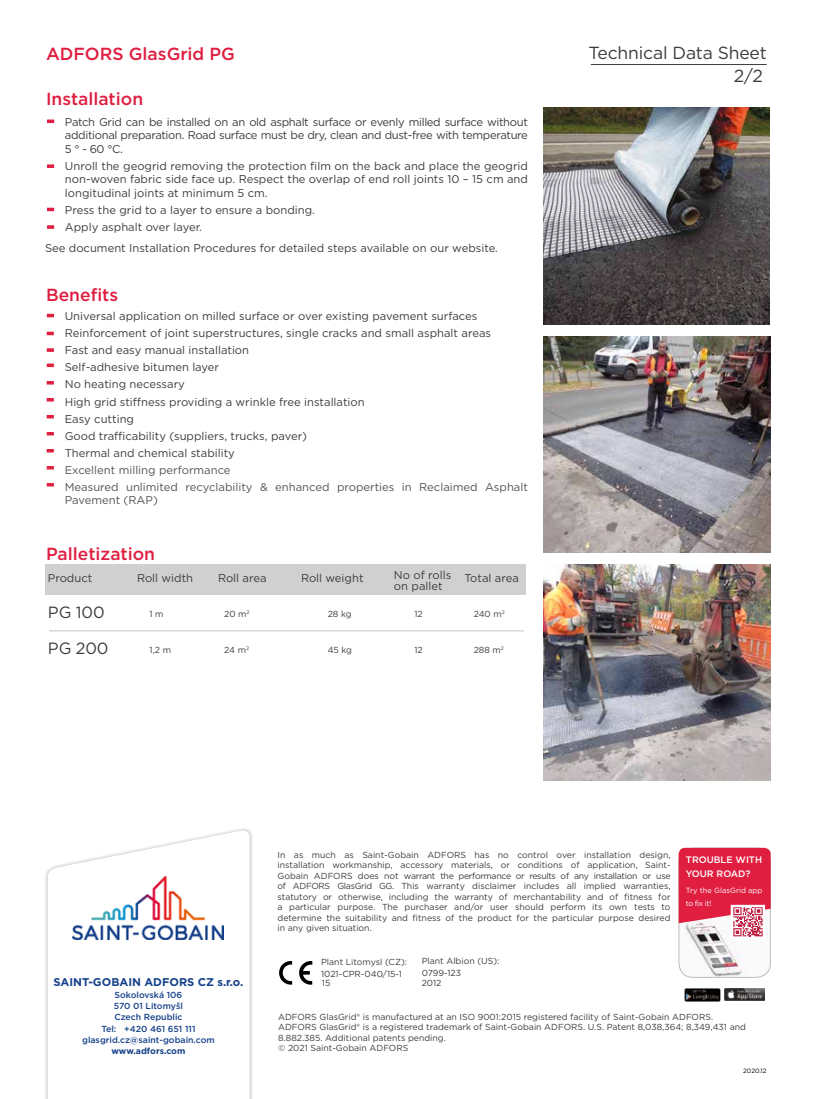
<style>
.page{position:relative;width:815px;height:1099px;background:#fff}
.page>*{position:absolute;margin:0;border:0;box-sizing:border-box;transform-origin:0 0}
.t1{font:500 17.5px "Gotham";color:#df1e40}
.t2{font:17.5px/23.4px "Gotham";letter-spacing:-.01em;color:#3c3c3b;text-align:right}
.t3{font:16.25px "Gotham";letter-spacing:-.01em;color:#3c3c3b}
.t4{font:11.25px/17px "Gotham";color:#3c3c3b}
.t5{font:11.25px/17px "Gotham";color:#555454}
.t6{font:700 11.25px "Gotham";color:#17428b}
.t7{font:500 9.38px/13.8px "Gotham";color:#fff}
.t8{font:8.75px/10.5px "Gotham";color:#3c3c3b}
.t9{font:500 8.75px/11.2px "Gotham";color:#17428b;text-align:center}
.t10{font:700 8.75px "Gotham";color:#17428b}
.t11{font:7.5px/12.5px "Gotham";color:#fff}
.t12{font:6.25px "Gotham";color:#000}
</style>
<div class="page">
<svg style="left:47px;top:314px;width:7px;height:3px"></svg>
<svg style="left:47px;top:398px;width:7px;height:3px"></svg>
<svg style="left:47px;top:432px;width:7px;height:3px"></svg>
<svg style="left:47px;top:381px;width:7px;height:3px"></svg>
<svg style="left:47px;top:415px;width:7px;height:3px"></svg>
<img style="left:543px;top:108px;width:227px;height:216px">
<svg style="left:47px;top:332px;width:7px;height:3px"></svg>
<svg style="left:47px;top:363px;width:7px;height:4px"></svg>
<img style="left:543px;top:336px;width:227px;height:216px">
<img style="left:543px;top:564px;width:227px;height:216px">
<svg style="left:47px;top:225px;width:7px;height:4px"></svg>
<svg style="left:47px;top:208px;width:7px;height:3px"></svg>
<svg style="left:47px;top:164px;width:7px;height:4px"></svg>
<svg style="left:47px;top:119px;width:7px;height:4px"></svg>
<svg style="left:47px;top:449px;width:7px;height:3px"></svg>
<svg style="left:47px;top:483px;width:7px;height:3px"></svg>
<svg style="left:47px;top:466px;width:7px;height:3px"></svg>
<svg style="left:47px;top:348px;width:7px;height:4px"></svg>
<hr style="left:591px;top:64px;width:176px;height:1px;background:#3c3c3b">
<div style="left:45px;top:564px;width:481px;height:31px;background:#d0d0d0"></div>
<hr style="left:49px;top:630px;width:475px;height:1px;background:#d0d0d0">
<svg style="left:299px;top:961px;width:13px;height:23px"></svg>
<svg style="left:279px;top:960px;width:13px;height:25px"></svg>
<div style="left:44px;top:826px;width:209px;height:272px;background:#000;opacity:.3"></div>
<svg style="left:48px;top:828px;width:202px;height:270px"></svg>
<img style="left:72px;top:876px;width:151px;height:63px">
<img style="left:679px;top:936px;width:91px;height:41px">
<div style="left:679px;top:847px;width:92px;height:130px;border:1px solid #bcbcbc;border-radius:14px"></div>
<svg style="left:731px;top:936px;width:34px;height:3px"></svg>
<svg style="left:679px;top:847px;width:92px;height:89px;background:#e14a65"></svg>
<img style="left:725px;top:988px;width:40px;height:12px">
<img style="left:684px;top:988px;width:36px;height:13px">
<h1 class="t1" style="left:46px;top:42px;width:190px">ADFORS GlasGrid PG</h1>
<h1 class="t1" style="left:46px;top:88px;width:99px">Installation</h1>
<p class="t4" style="left:65px;top:115px;width:464px;line-height:13.5px;text-align:justify">Patch Grid can be installed on an old asphalt surface or evenly milled surface without additional preparation. Road surface must be dry, clean and dust-free with temperature 5 ° - 60 °C.</p>
<p class="t4" style="left:65px;top:159px;width:465px;line-height:13.5px;text-align:justify">Unroll the geogrid removing the protection fi lm on the back and place the geogrid non-woven fabric side face up. Respect the overlap of end roll joints 10 – 15 cm and longitudinal joints at minimum 5 cm.</p>
<p class="t4" style="left:65px;top:201px;width:251px">Press the grid to a layer to ensure a bonding.<br>Apply asphalt over layer.</p>
<p class="t4" style="left:45px;top:239px;width:455px">See document Installation Procedures for detailed steps available on our website.</p>
<h1 class="t1" style="left:46px;top:283px;width:74px">Benefits</h1>
<p class="t4" style="left:65px;top:307px;width:428px">Universal application on milled surface or over existing pavement surfaces Reinforcement of joint superstructures, single cracks and small asphalt areas Fast and easy manual installation<br>Self-adhesive bitumen layer<br>No heating necessary<br>High grid stiffness providing a wrinkle free installation<br>Easy cutting<br>Good trafficability (suppliers, trucks, paver)<br>Thermal and chemical stability</p>
<p class="t5" style="left:65px;top:461px;width:465px">Excellent milling performance<br>Measured unlimited recyclability &amp; enhanced properties in Reclaimed Asphalt</p>
<p class="t5" style="left:65px;top:491px;width:95px">Pavement (RAP)</p>
<h1 class="t1" style="left:46px;top:542px;width:111px">Palletization</h1>
<p class="t4" style="left:48px;top:569px;width:46px">Product</p>
<p class="t4" style="left:137px;top:569px;width:58px">Roll width</p>
<p class="t4" style="left:218px;top:569px;width:50px">Roll area</p>
<p class="t4" style="left:301px;top:569px;width:64px">Roll weight</p>
<p class="t4" style="left:394px;top:569px;width:59px;line-height:11.2px">No of rolls on pallet</p>
<p class="t4" style="left:464px;top:569px;width:56px">Total area</p>
<h2 class="t3" style="left:48px;top:602px;width:58px">PG 100</h2>
<p class="t8" style="left:150px;top:608px;width:16px">1 m</p>
<p class="t8" style="left:224px;top:608px;width:27px">20 m<sup>2</sup></p>
<p class="t8" style="left:328px;top:608px;width:25px">28 kg</p>
<p class="t8" style="left:414px;top:608px;width:10px">12</p>
<p class="t8" style="left:474px;top:608px;width:33px">240 m<sup>2</sup></p>
<h2 class="t3" style="left:48px;top:637px;width:62px">PG 200</h2>
<p class="t8" style="left:150px;top:644px;width:23px">1,2 m</p>
<p class="t8" style="left:224px;top:644px;width:26px">24 m<sup>2</sup></p>
<p class="t8" style="left:328px;top:644px;width:26px">45 kg</p>
<p class="t8" style="left:414px;top:644px;width:10px">12</p>
<p class="t8" style="left:474px;top:644px;width:32px">288 m<sup>2</sup></p>
<h1 class="t2" style="left:589px;top:41px;width:180px">Technical Data Sheet<br>2/2</h1>
<p class="t6" style="left:54px;top:975px;width:191px">SAINT-GOBAIN ADFORS CZ s.r.o.</p>
<p class="t9" style="left:82px;top:988px;width:134px">Sokolovská 106<br>570 01 Litomyšl<br>Czech Republic<br>Tel: +420 461 651 111 glasgrid.cz@saint-gobain.com</p>
<p class="t10" style="left:112px;top:1045px;width:75px">www.adfors.com</p>
<p class="t8" style="left:278px;top:849px;width:395px;text-align:justify">In as much as Saint-Gobain ADFORS has no control over installation design, installation workmanship, accessory materials, or conditions of application, Saint-Gobain ADFORS does not warrant the performance or results of any installation or use of ADFORS GlasGrid GG. This warranty disclaimer includes all implied warranties, statutory or otherwise, including the warranty of merchantability and of fitness for a particular purpose. The purchaser and/or user should perform its own tests to determine the suitability and fitness of the product for the particular purpose desired in any given situation.</p>
<p class="t8" style="left:321px;top:956px;width:88px">Plant Litomysl (CZ):</p>
<p class="t8" style="left:422px;top:955px;width:79px">Plant Albion (US):</p>
<p class="t7" style="left:686px;top:852px;width:78px">TROUBLE WITH<br>YOUR ROAD?</p>
<p class="t11" style="left:686px;top:884px;width:78px">Try the GlasGrid app to fix it!</p>
<p class="t8" style="left:321px;top:968px;width:82px;line-height:9.4px">1021-CPR-040/15-1<br>15</p>
<p class="t8" style="left:278px;top:1010px;width:469px">ADFORS GlasGrid® is manufactured at an ISO 9001:2015 registered facility of Saint-Gobain ADFORS.<br>ADFORS GlasGrid® is a registered trademark of Saint-Gobain ADFORS. U.S. Patent 8,038,364; 8,349,431 and 8.882.385. Additional patents pending.<br>© 2021 Saint-Gobain ADFORS</p>
<p class="t8" style="left:422px;top:968px;width:41px;line-height:9.4px">0799-123<br>2012</p>
<p class="t12" style="left:743px;top:1067px;width:25px">2020.12</p>
</div>
